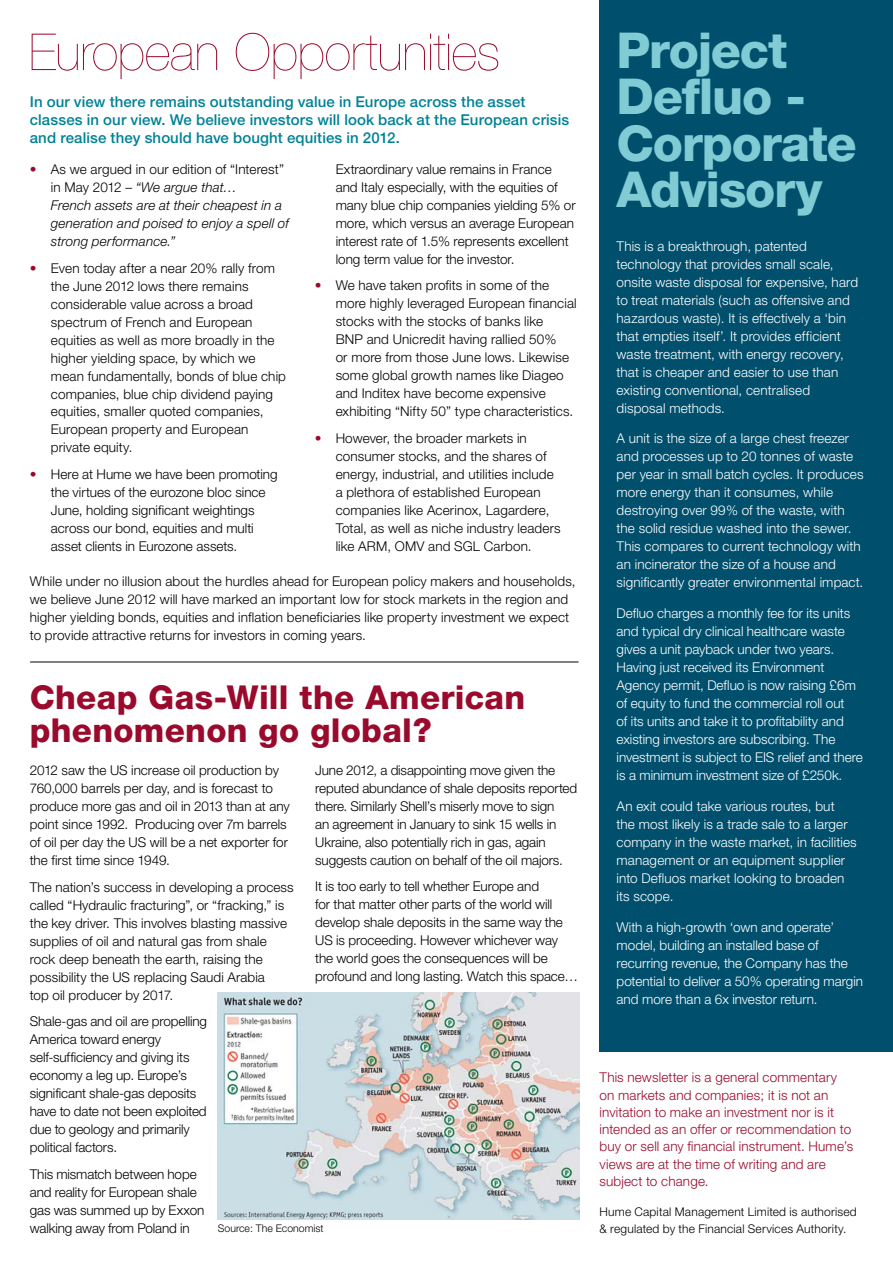
<style>
.page{position:relative;width:893px;height:1263px;background:#fff}
.page>*{position:absolute;margin:0;border:0;box-sizing:border-box;transform-origin:0 0}
.t1{font:200 51px "Helvetica Neue";letter-spacing:-.01em;color:#990a2c}
.t2{font:800 49.5px/46.5px "Helvetica Neue";letter-spacing:-.025em;color:#81cbd4}
.t3{font:800 33px/33px "Helvetica Neue";letter-spacing:.01em;color:#990a2c}
.t4{font:500 15px/18px "Helvetica Neue";letter-spacing:.005em;color:#008295}
.t5{font:300 13.5px/18px "Helvetica Neue";color:#000}
.t6{font:300 13.5px/18px "Helvetica Neue";letter-spacing:.005em;color:#fff}
.t7{font:300 13.5px/17.2px "Helvetica Neue";letter-spacing:.01em;color:#990a2c}
.t8{font:italic 300 13.5px/18px "Helvetica Neue";letter-spacing:.01em;color:#000}
.t9{font:300 12px/17.2px "Helvetica Neue";letter-spacing:.015em;color:#000}
.t10{font:300 10.5px "Helvetica Neue";color:#000}
.s1{font-style:normal;color:#990a2c}
.s2{font-style:normal}
.s3{color:#990a2c}
</style>
<div class="page">
<div style="left:600px;top:0;width:293px;height:1051px;background:#00506d"></div>
<hr style="left:30px;top:662px;width:548px;height:1px;background:#000">
<img style="left:218px;top:993px;width:361px;height:226px">
<h1 class="t1" style="left:29px;top:23px;width:473px">European Opportunities</h1>
<p class="t4" style="left:30px;top:92px;width:541px">In our view there remains outstanding value in Europe across the asset classes in our view. We believe investors will look back at the European crisis and realise they should have bought equities in 2012.</p>
<p class="t8" style="left:51px;top:160px;width:240px;text-indent:-21px"><span class="s1">•</span> <span class="s2">As we argued in our edition of “Interest” in May 2012 –</span> “We argue that…<br>French assets are at their cheapest in a generation and poised to enjoy a spell of strong performance.”</p>
<p class="t5" style="left:51px;top:258px;width:237px;text-indent:-21px"><span class="s3">•</span> Even today after a near 20% rally from the June 2012 lows there remains considerable value across a broad spectrum of French and European equities as well as more broadly in the higher yielding space, by which we mean fundamentally, bonds of blue chip companies, blue chip dividend paying equities, smaller quoted companies, European property and European private equity.</p>
<p class="t5" style="left:51px;top:465px;width:228px;text-indent:-21px"><span class="s3">•</span> Here at Hume we have been promoting the virtues of the eurozone bloc since June, holding significant weightings across our bond, equities and multi asset clients in Eurozone assets.</p>
<p class="t5" style="left:336px;top:160px;width:241px">Extraordinary value remains in France and Italy especially, with the equities of many blue chip companies yielding 5% or more, which versus an average European interest rate of 1.5% represents excellent long term value for the investor.</p>
<p class="t5" style="left:336px;top:276px;width:243px;text-indent:-21px"><span class="s3">•</span> We have taken profits in some of the more highly leveraged European financial stocks with the stocks of banks like<br>BNP and Unicredit having rallied 50%<br>or more from those June lows. Likewise some global growth names like Diageo and Inditex have become expensive exhibiting “Nifty 50” type characteristics.</p>
<p class="t5" style="left:336px;top:429px;width:226px;text-indent:-21px"><span class="s3">•</span> However, the broader markets in consumer stocks, and the shares of energy, industrial, and utilities include a plethora of established European companies like Acerinox, Lagardere, Total, as well as niche industry leaders like ARM, OMV and SGL Carbon.</p>
<p class="t5" style="left:30px;top:572px;width:547px">While under no illusion about the hurdles ahead for European policy makers and households, we believe June 2012 will have marked an important low for stock markets in the region and higher yielding bonds, equities and inflation beneficiaries like property investment we expect to provide attractive returns for investors in coming years.</p>
<h3 class="t3" style="left:30px;top:680px;width:497px">Cheap Gas-Will the American phenomenon go global?</h3>
<p class="t5" style="left:30px;top:761px;width:262px">2012 saw the US increase oil production by 760,000 barrels per day, and is forecast to produce more gas and oil in 2013 than at any point since 1992. Producing over 7m barrels of oil per day the US will be a net exporter for the first time since 1949.</p>
<p class="t5" style="left:30px;top:877px;width:265px">The nation’s success in developing a process called “Hydraulic fracturing”, or “fracking,” is the key driver. This involves blasting massive supplies of oil and natural gas from shale rock deep beneath the earth, raising the possibility the US replacing Saudi Arabia<br>top oil producer by 2017.</p>
<p class="t5" style="left:30px;top:1012px;width:179px">Shale-gas and oil are propelling<br>America toward energy self-sufficiency and giving its economy a leg up. Europe’s significant shale-gas deposits have to date not been exploited due to geology and primarily political factors.</p>
<p class="t5" style="left:30px;top:1164px;width:176px">This mismatch between hope and reality for European shale gas was summed up by Exxon walking away from Poland in</p>
<p class="t5" style="left:315px;top:761px;width:264px">June 2012, a disappointing move given the reputed abundance of shale deposits reported there. Similarly Shell’s miserly move to sign<br>an agreement in January to sink 15 wells in Ukraine, also potentially rich in gas, again suggests caution on behalf of the oil majors.</p>
<p class="t5" style="left:315px;top:877px;width:264px">It is too early to tell whether Europe and<br>for that matter other parts of the world will develop shale deposits in the same way the US is proceeding. However whichever way the world goes the consequences will be profound and long lasting. Watch this space…</p>
<p class="t10" style="left:218px;top:1222px;width:107px">Source: The Economist</p>
<h2 class="t2" style="left:617px;top:27px;width:242px">Project<br>Defluo -<br>Corporate<br>Advisory</h2>
<p class="t6" style="left:617px;top:237px;width:243px">This is a breakthrough, patented technology that provides small scale, onsite waste disposal for expensive, hard to treat materials (such as offensive and hazardous waste). It is effectively a ‘bin that empties itself’. It provides efficient waste treatment, with energy recovery, that is cheaper and easier to use than existing conventional, centralised disposal methods.</p>
<p class="t6" style="left:617px;top:429px;width:248px">A unit is the size of a large chest freezer and processes up to 20 tonnes of waste per year in small batch cycles. It produces more energy than it consumes, while destroying over 99% of the waste, with the solid residue washed into the sewer.<br>This compares to current technology with an incinerator the size of a house and significantly greater environmental impact.</p>
<p class="t6" style="left:617px;top:604px;width:248px">Defluo charges a monthly fee for its units and typical dry clinical healthcare waste gives a unit payback under two years.<br>Having just received its Environment Agency permit, Defluo is now raising £6m of equity to fund the commercial roll out<br>of its units and take it to profitability and existing investors are subscribing. The investment is subject to EIS relief and there is a minimum investment size of £250k.</p>
<p class="t6" style="left:617px;top:797px;width:242px">An exit could take various routes, but<br>the most likely is a trade sale to a larger company in the waste market, in facilities management or an equipment supplier into Defluos market looking to broaden its scope.</p>
<p class="t6" style="left:617px;top:917px;width:248px">With a high-growth ‘own and operate’ model, building an installed base of recurring revenue, the Company has the potential to deliver a 50% operating margin and more than a 6x investor return.</p>
<p class="t7" style="left:600px;top:1069px;width:255px">This newsletter is a general commentary on markets and companies; it is not an invitation to make an investment nor is it intended as an offer or recommendation to buy or sell any financial instrument. Hume’s views are at the time of writing and are subject to change.</p>
<p class="t9" style="left:600px;top:1203px;width:259px">Hume Capital Management Limited is authorised &amp; regulated by the Financial Services Authority.</p>
</div>
